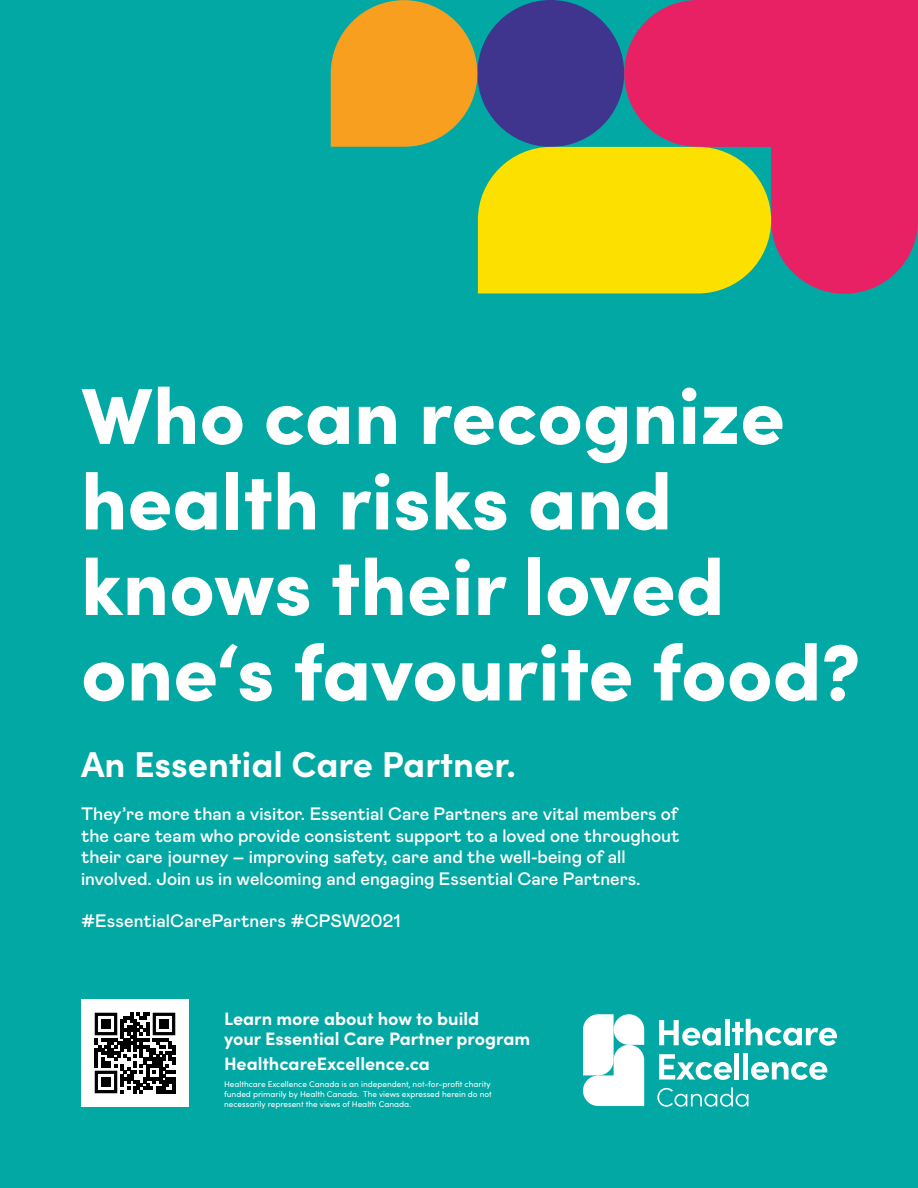
<style>
.page{position:relative;width:918px;height:1188px;background:#02a8a4}
.page>*{position:absolute;margin:0;border:0;box-sizing:border-box;transform-origin:0 0}
.t1{font:900 79.5px/85.5px "Sofia Pro";color:#fff}
.Subheader{font:700 36px "Sofia Pro";color:#fff}
.Text{font:500 18px/21.6px "Mabry Pro";color:#fff}
.t2{font:700 18px "Sofia Pro";color:#fff}
.Fine_Print{font:8.25px/9.9px "Sofia Pro";color:#fff}
</style>
<div class="page">
<div style="left:624px;top:0;width:294px;height:294px;background:#e82064"></div>
<svg style="left:331px;top:0;width:440px;height:293px"></svg>
<svg style="left:583px;top:1014px;width:61px;height:92px;background:#e9f7f7"></svg>
<svg style="left:659px;top:1020px;width:62px;height:26px"></svg>
<hr style="left:725px;top:1019px;width:4px;height:26px;background:#fff">
<svg style="left:732px;top:1019px;width:105px;height:27px"></svg>
<svg style="left:659px;top:1054px;width:73px;height:26px"></svg>
<hr style="left:735px;top:1053px;width:4px;height:27px;background:#fff">
<div style="left:743px;top:1053px;width:5px;height:27px;background:#fff"></div>
<svg style="left:751px;top:1062px;width:76px;height:18px"></svg>
<svg style="left:657px;top:1087px;width:91px;height:20px"></svg>
<div style="left:81px;top:999px;width:108px;height:108px;background:#fff"></div>
<svg style="left:94px;top:1012px;width:82px;height:82px"></svg>
<svg style="left:95px;top:1013px;width:80px;height:80px"></svg>
<div style="left:101px;top:1019px;width:10px;height:10px;background:#000"></div>
<div style="left:159px;top:1019px;width:10px;height:10px;background:#000"></div>
<div style="left:101px;top:1077px;width:10px;height:10px;background:#000"></div>
<h1 class="t1" style="left:81px;top:366px;width:706px">Who can recognize</h1>
<h1 class="t1" style="left:81px;top:452px;width:781px">health risks and knows their loved one‘s favourite food?</h1>
<h2 class="Subheader" style="left:81px;top:736px;width:437px">An Essential Care Partner.</h2>
<p class="Text" style="left:81px;top:802px;width:600px">They’re more than a visitor. Essential Care Partners are vital members of the care team who provide consistent support to a loved one throughout their care journey – improving safety, care and the well-being of all involved. Join us in welcoming and engaging Essential Care Partners.</p>
<p class="Text" style="left:81px;top:909px;width:321px">#EssentialCarePartners #CPSW2021</p>
<p class="t2" style="left:224px;top:1005px;width:257px">Learn more about how to build</p>
<p class="t2" style="left:224px;top:1025px;width:307px">your Essential Care Partner program</p>
<p class="Fine_Print" style="left:224px;top:1079px;width:269px">Healthcare Excellence Canada is an independent, not-for-profit charity funded primarily by Health Canada. The views expressed herein do not necessarily represent the views of Health Canada.</p>
<p class="t2" style="left:224px;top:1049px;width:207px">HealthcareExcellence.ca</p>
</div>
